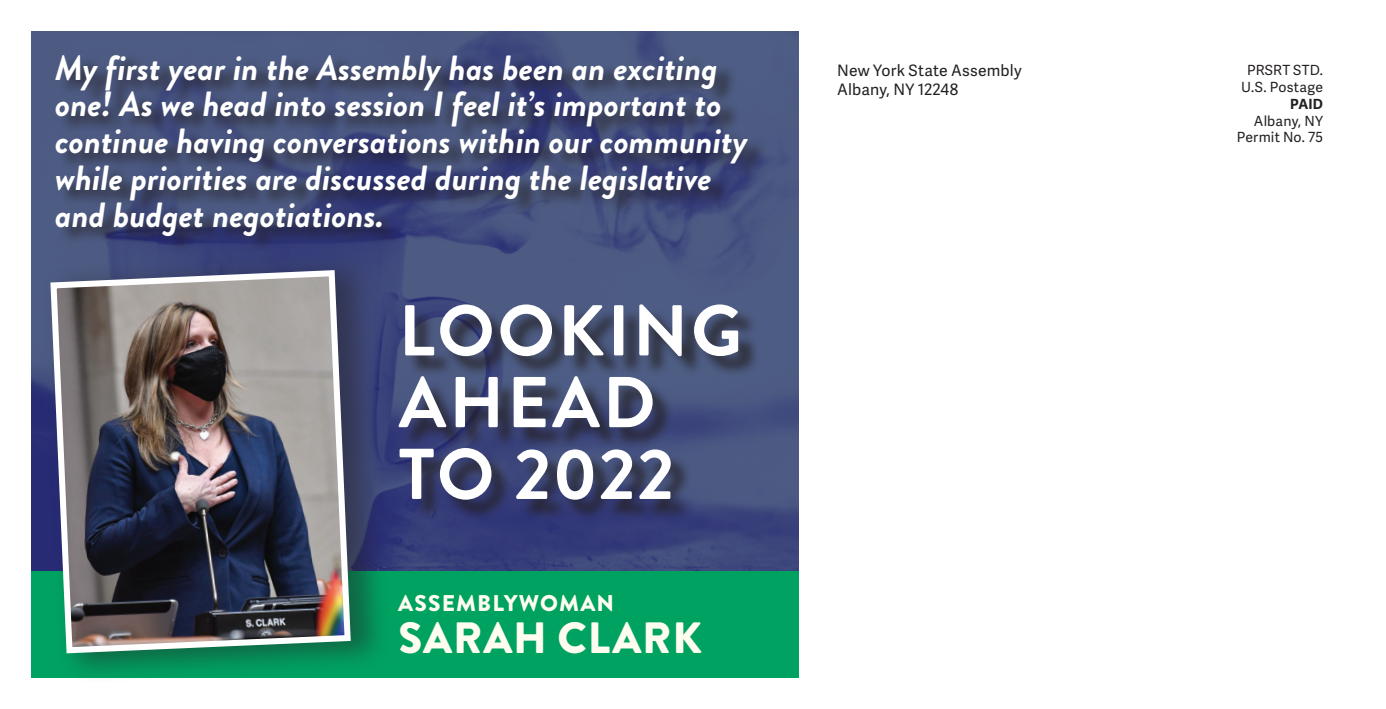
<style>
.page{position:relative;width:1386px;height:709px;background:#fff}
.page>*{position:absolute;margin:0;border:0;box-sizing:border-box;transform-origin:0 0}
.t1{font:700 71.75px/71.8px "Brandon Grotesque";letter-spacing:.04em;color:#fff}
.t2{font:900 43.75px "Brandon Grotesque";letter-spacing:.02em;color:#fefdef}
.t3{font:italic 700 35px/36.8px "Brandon Grotesque";color:#fff}
.t4{font:900 22.75px "Brandon Grotesque";letter-spacing:.05em;color:#fefdef}
.t5{font:15.75px/18.9px "Adelle Sans";letter-spacing:.01em;color:#231f20}
.t6{font:14px/16.8px "Adelle Sans";letter-spacing:.015em;color:#231f20;text-align:center}
.t7{font:700 14px "Adelle Sans";color:#231f20}
</style>
<div class="page">
<img style="left:32px;top:32px;width:767px;height:539px">
<div style="left:32px;top:571px;width:767px;height:106px;background:#00a261"></div>
<div style="left:41px;top:251px;width:350px;height:433px;background:#231f20;opacity:.45"></div>
<img style="left:47px;top:267px;width:307px;height:389px">
<div style="left:402px;top:307px;width:358px;height:214px;background:#231f20;opacity:.75"></div>
<div style="left:59px;top:54px;width:709px;height:198px;background:#231f20;opacity:.75"></div>
<p class="t3" style="left:55px;top:50px;width:694px">My first year in the Assembly has been an exciting one! As we head into session I feel it’s important to continue having conversations within our community while priorities are discussed during the legislative and budget negotiations.</p>
<h1 class="t1" style="left:399px;top:296px;width:345px">LOOKING<br>AHEAD<br>TO 2022</h1>
<p class="t4" style="left:398px;top:587px;width:217px">ASSEMBLYWOMAN</p>
<p class="t2" style="left:398px;top:607px;width:305px">SARAH CLARK</p>
<p class="t5" style="left:837px;top:62px;width:186px">New York State Assembly<br>Albany, NY 12248</p>
<p class="t6" style="left:1241px;top:62px;width:83px">PRSRT STD.<br>U.S. Postage</p>
<p class="t7" style="left:1290px;top:95px;width:34px">PAID</p>
<p class="t6" style="left:1237px;top:113px;width:88px;text-align:right">Albany, NY<br>Permit No. 75</p>
</div>
